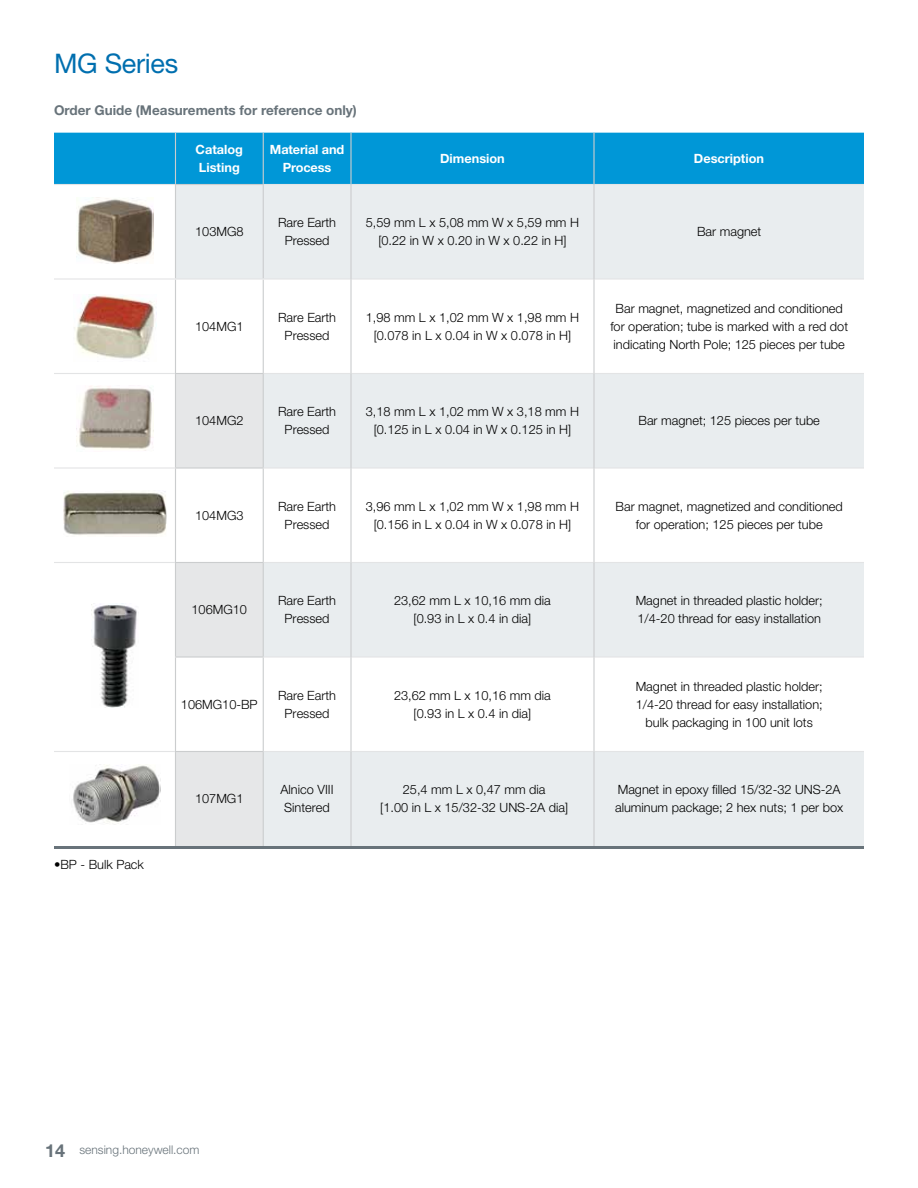
<style>
.page{position:relative;width:918px;height:1188px;background:#fff}
.page>*{position:absolute;margin:0;border:0;box-sizing:border-box;transform-origin:0 0}
.t1{font:27px "Helvetica Neue LT Std";letter-spacing:-.01em;color:#006faf}
.t2{font:700 13.5px "Helvetica Neue LT Std";color:#68737a}
.t3{font:300 12.75px/18px "Helvetica Neue LT Std";color:#000;text-align:center}
.t4{font:700 12.75px/18px "Helvetica Neue LT Std";color:#fff}
.t5{font:300 12px "Helvetica Neue LT Std";color:#68737a}
.s1{font-weight:700;font-size:18px}
</style>
<div class="page">
<div style="left:54px;top:133px;width:810px;height:51px;background:#0097d7"></div>
<svg style="left:176px;top:185px;width:688px;height:661px;fill:#e9edef"></svg>
<svg style="left:176px;top:374px;width:87px;height:472px"></svg>
<hr style="left:263px;top:133px;width:1px;height:51px;background:#cbcdce">
<hr style="left:175px;top:184px;width:89px;height:1px;background:#cbcdce">
<hr style="left:175px;top:185px;width:1px;height:93px;background:#cbcdce">
<hr style="left:263px;top:185px;width:1px;height:93px;background:#cbcdce">
<hr style="left:175px;top:280px;width:1px;height:93px;background:#cbcdce">
<hr style="left:263px;top:280px;width:1px;height:93px;background:#cbcdce">
<hr style="left:175px;top:373px;width:89px;height:1px;background:#cbcdce">
<hr style="left:175px;top:374px;width:1px;height:93px;background:#cbcdce">
<hr style="left:263px;top:374px;width:1px;height:93px;background:#cbcdce">
<hr style="left:175px;top:467px;width:89px;height:2px;background:#cbcdce">
<hr style="left:175px;top:469px;width:1px;height:93px;background:#cbcdce">
<hr style="left:263px;top:469px;width:1px;height:93px;background:#cbcdce">
<hr style="left:175px;top:562px;width:89px;height:1px;background:#cbcdce">
<hr style="left:175px;top:563px;width:1px;height:93px;background:#cbcdce">
<hr style="left:263px;top:563px;width:1px;height:93px;background:#cbcdce">
<hr style="left:175px;top:656px;width:89px;height:2px;background:#cbcdce">
<hr style="left:175px;top:658px;width:1px;height:93px;background:#cbcdce">
<hr style="left:263px;top:658px;width:1px;height:93px;background:#cbcdce">
<hr style="left:175px;top:751px;width:89px;height:1px;background:#cbcdce">
<hr style="left:175px;top:752px;width:1px;height:94px;background:#cbcdce">
<hr style="left:263px;top:752px;width:1px;height:94px;background:#cbcdce">
<hr style="left:54px;top:184px;width:121px;height:1px;background:#e3e4e5">
<hr style="left:264px;top:184px;width:86px;height:1px;background:#e3e4e5">
<hr style="left:352px;top:184px;width:241px;height:1px;background:#e3e4e5">
<hr style="left:595px;top:184px;width:269px;height:1px;background:#e3e4e5">
<hr style="left:54px;top:278px;width:122px;height:2px;background:#e3e4e5">
<hr style="left:176px;top:278px;width:87px;height:2px;background:#e3e4e5">
<hr style="left:263px;top:278px;width:87px;height:2px;background:#e3e4e5">
<hr style="left:352px;top:278px;width:241px;height:2px;background:#e3e4e5">
<hr style="left:595px;top:278px;width:269px;height:2px;background:#e3e4e5">
<hr style="left:54px;top:373px;width:121px;height:1px;background:#e3e4e5">
<hr style="left:264px;top:373px;width:86px;height:1px;background:#e3e4e5">
<hr style="left:352px;top:373px;width:241px;height:1px;background:#e3e4e5">
<hr style="left:595px;top:373px;width:269px;height:1px;background:#e3e4e5">
<hr style="left:54px;top:467px;width:121px;height:2px;background:#e3e4e5">
<hr style="left:264px;top:467px;width:86px;height:2px;background:#e3e4e5">
<hr style="left:352px;top:467px;width:241px;height:2px;background:#e3e4e5">
<hr style="left:595px;top:467px;width:269px;height:2px;background:#e3e4e5">
<hr style="left:54px;top:562px;width:121px;height:1px;background:#e3e4e5">
<hr style="left:264px;top:562px;width:86px;height:1px;background:#e3e4e5">
<hr style="left:352px;top:562px;width:241px;height:1px;background:#e3e4e5">
<hr style="left:595px;top:562px;width:269px;height:1px;background:#e3e4e5">
<hr style="left:264px;top:656px;width:86px;height:2px;background:#e3e4e5">
<hr style="left:352px;top:656px;width:241px;height:2px;background:#e3e4e5">
<hr style="left:595px;top:656px;width:269px;height:2px;background:#e3e4e5">
<hr style="left:54px;top:751px;width:121px;height:1px;background:#e3e4e5">
<hr style="left:264px;top:751px;width:86px;height:1px;background:#e3e4e5">
<hr style="left:352px;top:751px;width:241px;height:1px;background:#e3e4e5">
<hr style="left:595px;top:751px;width:269px;height:1px;background:#e3e4e5">
<hr style="left:175px;top:133px;width:1px;height:51px;background:#cbcdce">
<hr style="left:350px;top:133px;width:2px;height:51px;background:#cbcdce">
<hr style="left:593px;top:133px;width:2px;height:51px;background:#cbcdce">
<hr style="left:350px;top:184px;width:2px;height:95px;background:#cbcdce">
<hr style="left:593px;top:184px;width:2px;height:95px;background:#cbcdce">
<hr style="left:350px;top:279px;width:2px;height:95px;background:#cbcdce">
<hr style="left:593px;top:279px;width:2px;height:95px;background:#cbcdce">
<hr style="left:350px;top:374px;width:2px;height:94px;background:#cbcdce">
<hr style="left:593px;top:374px;width:2px;height:94px;background:#cbcdce">
<hr style="left:350px;top:468px;width:2px;height:94px;background:#cbcdce">
<hr style="left:593px;top:468px;width:2px;height:94px;background:#cbcdce">
<hr style="left:350px;top:562px;width:2px;height:95px;background:#cbcdce">
<hr style="left:593px;top:562px;width:2px;height:95px;background:#cbcdce">
<hr style="left:350px;top:657px;width:2px;height:95px;background:#cbcdce">
<hr style="left:593px;top:657px;width:2px;height:95px;background:#cbcdce">
<hr style="left:350px;top:752px;width:2px;height:94px;background:#cbcdce">
<hr style="left:593px;top:752px;width:2px;height:94px;background:#cbcdce">
<hr style="left:54px;top:846px;width:810px;height:3px;background:#68737a">
<img style="left:77px;top:197px;width:76px;height:66px">
<img style="left:63px;top:491px;width:104px;height:44px">
<img style="left:77px;top:386px;width:76px;height:65px">
<img style="left:74px;top:294px;width:81px;height:65px">
<img style="left:91px;top:604px;width:46px;height:103px">
<img style="left:73px;top:765px;width:88px;height:60px">
<h1 class="t1" style="left:54px;top:48px;width:126px">MG Series</h1>
<p class="t2" style="left:54px;top:102px;width:304px">Order Guide (Measurements for reference only)</p>
<p class="t4" style="left:196px;top:140px;width:49px">Catalog<br>Listing</p>
<p class="t4" style="left:270px;top:140px;width:76px;text-align:center">Material and<br>Process</p>
<p class="t4" style="left:440px;top:149px;width:66px">Dimension</p>
<p class="t4" style="left:694px;top:149px;width:72px">Description</p>
<p class="t3" style="left:195px;top:223px;width:50px">103MG8</p>
<p class="t3" style="left:278px;top:214px;width:60px">Rare Earth<br>Pressed</p>
<p class="t3" style="left:366px;top:214px;width:215px">5,59 mm L x 5,08 mm W x 5,59 mm H [0.22 in W x 0.20 in W x 0.22 in H]</p>
<p class="t3" style="left:697px;top:223px;width:66px">Bar magnet</p>
<p class="t3" style="left:195px;top:317px;width:50px">104MG1</p>
<p class="t3" style="left:278px;top:308px;width:60px">Rare Earth<br>Pressed</p>
<p class="t3" style="left:366px;top:308px;width:215px">1,98 mm L x 1,02 mm W x 1,98 mm H [0.078 in L x 0.04 in W x 0.078 in H]</p>
<p class="t3" style="left:610px;top:299px;width:239px">Bar magnet, magnetized and conditioned for operation; tube is marked with a red dot indicating North Pole; 125 pieces per tube</p>
<p class="t3" style="left:195px;top:412px;width:50px">104MG2</p>
<p class="t3" style="left:278px;top:403px;width:60px">Rare Earth<br>Pressed</p>
<p class="t3" style="left:366px;top:403px;width:215px">3,18 mm L x 1,02 mm W x 3,18 mm H [0.125 in L x 0.04 in W x 0.125 in H]</p>
<p class="t3" style="left:639px;top:412px;width:183px">Bar magnet; 125 pieces per tube</p>
<p class="t3" style="left:195px;top:506px;width:50px">104MG3</p>
<p class="t3" style="left:278px;top:497px;width:60px">Rare Earth<br>Pressed</p>
<p class="t3" style="left:366px;top:497px;width:215px">3,96 mm L x 1,02 mm W x 1,98 mm H [0.156 in L x 0.04 in W x 0.078 in H]</p>
<p class="t3" style="left:616px;top:497px;width:229px">Bar magnet, magnetized and conditioned for operation; 125 pieces per tube</p>
<p class="t3" style="left:192px;top:601px;width:57px">106MG10</p>
<p class="t3" style="left:278px;top:592px;width:60px">Rare Earth<br>Pressed</p>
<p class="t3" style="left:394px;top:592px;width:158px">23,62 mm L x 10,16 mm dia [0.93 in L x 0.4 in dia]</p>
<p class="t3" style="left:636px;top:592px;width:189px;text-align:left">Magnet in threaded plastic holder;<br>1/4-20 thread for easy installation</p>
<p class="t3" style="left:181px;top:695px;width:78px">106MG10-BP</p>
<p class="t3" style="left:278px;top:686px;width:60px">Rare Earth<br>Pressed</p>
<p class="t3" style="left:394px;top:686px;width:158px">23,62 mm L x 10,16 mm dia [0.93 in L x 0.4 in dia]</p>
<p class="t3" style="left:636px;top:677px;width:189px">Magnet in threaded plastic holder;<br>1/4-20 thread for easy installation; bulk packaging in 100 unit lots</p>
<p class="t3" style="left:54px;top:855px;width:91px">•BP - Bulk Pack</p>
<p class="t3" style="left:195px;top:790px;width:50px">107MG1</p>
<p class="t3" style="left:281px;top:781px;width:54px;text-align:left">Alnico VIII<br>Sintered</p>
<p class="t3" style="left:380px;top:781px;width:189px">25,4 mm L x 0,47 mm dia<br>[1.00 in L x 15/32-32 UNS-2A dia]</p>
<p class="t3" style="left:615px;top:781px;width:230px;text-align:left">Magnet in epoxy filled 15/32-32 UNS-2A aluminum package; 2 hex nuts; 1 per box</p>
<p class="t5" style="left:45px;top:1143px;width:156px"><span class="s1">14</span> sensing.honeywell.com</p>
</div>
